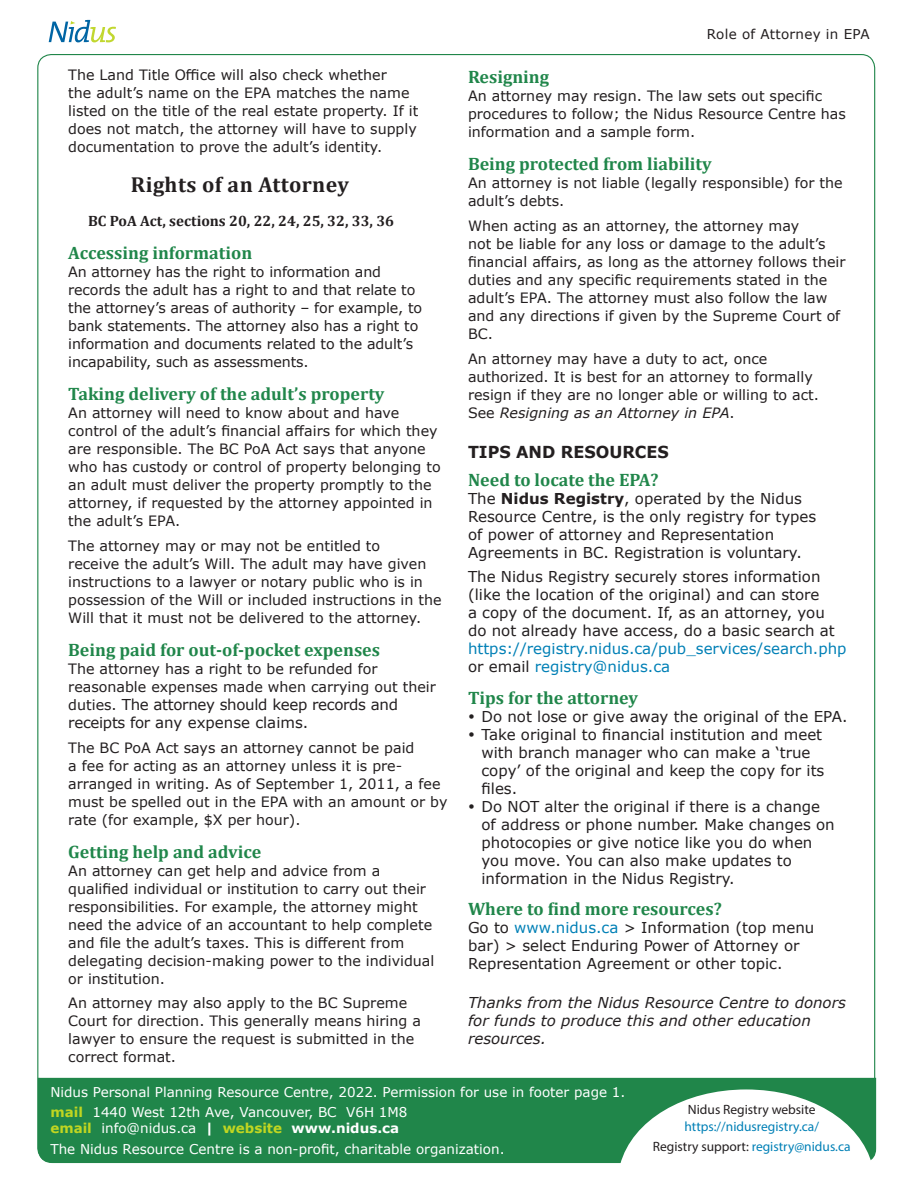
<style>
.page{position:relative;width:918px;height:1188px;background:#fff}
.page>*{position:absolute;margin:0;border:0;box-sizing:border-box;transform-origin:0 0}
.Heading{font:700 21.75px "Cambria";letter-spacing:.02em;color:#231f20}
.Subheading{font:700 18px "Cambria";color:#20864a}
.Subheadings{font:700 18px "Cambria";color:#20864a}
.Notes{font:700 16.5px "Verdana";color:#231f20}
.Subheadings-2{font:15px/18px "Verdana";color:#231f20}
.Body_Text{font:15px/18px "Verdana";color:#231f20}
.Body{font:italic 15px/18px "Verdana";color:#231f20}
.Body-2{font:15px/18px "Verdana";letter-spacing:-.02em;color:#231f20}
.Heading-2{font:700 15px "Cambria";color:#231f20}
.Body-3{font:14.25px/18px "Verdana";color:#231f20}
.t1{font:13.5px "Verdana";color:#fff}
.t2{font:13.5px/20.2px "Myriad Pro";color:#0080b6;text-align:center}
.t3{font:13.5px "Myriad Pro";color:#231f20}
.t4{font:13.5px "Verdana";letter-spacing:.02em;color:#231f20}
.s1{font-size:14.25px}
.s2{font-style:italic}
.s3{font-weight:700}
.s4{color:#0080b6}
.s5{font-weight:700;color:#c1d621}
.s6{color:#231f20}
</style>
<div class="page">
<div style="left:37px;top:1076px;width:840px;height:88px;background:#20864a"></div>
<svg style="left:620px;top:1089px;width:253px;height:75px"></svg>
<svg style="left:49px;top:20px;width:67px;height:22px"></svg>
<p class="Body-3" style="left:68px;top:66px;width:352px">The Land Title Office will also check whether<br>the adult’s name on the EPA matches the name listed on the title of the real estate property. If it does not match, the attorney will have to supply documentation to prove the adult’s identity.</p>
<p class="Heading" style="left:131px;top:170px;width:220px">Rights of an Attorney</p>
<p class="Heading-2" style="left:88px;top:210px;width:308px">BC PoA Act, sections 20, 22, 24, 25, 32, 33, 36</p>
<p class="Subheading" style="left:68px;top:240px;width:185px">Accessing information</p>
<p class="Body-3" style="left:68px;top:263px;width:355px">An attorney has the right to information and records the adult has a right to and that relate to the attorney’s areas of authority – for example, to bank statements. The attorney also has a right to information and documents related to the adult’s incapability, such as assessments.</p>
<p class="Subheading" style="left:68px;top:381px;width:318px">Taking delivery of the adult’s property</p>
<p class="Body-3" style="left:68px;top:404px;width:374px">An attorney will need to know about and have control of the adult’s financial affairs for which they are responsible. The BC PoA Act says that anyone who has custody or control of property belonging to an adult must deliver the property promptly to the attorney, if requested by the attorney appointed in the adult’s EPA.</p>
<p class="Body-3" style="left:68px;top:537px;width:375px">The attorney may or may not be entitled to<br>receive the adult’s Will. The adult may have given instructions to a lawyer or notary public who is in possession of the Will or included instructions in the Will that it must not be delivered to the attorney.</p>
<p class="Subheading" style="left:68px;top:637px;width:313px">Being paid for out-of-pocket expenses</p>
<p class="Body-3" style="left:68px;top:660px;width:369px">The attorney has a right to be refunded for reasonable expenses made when carrying out their</p>
<p class="Body-2" style="left:68px;top:695px;width:331px"><span class="s1">duties.</span> The attorney should keep records and receipts for any expense claims.</p>
<p class="Body-3" style="left:68px;top:738px;width:381px">The BC PoA Act says an attorney cannot be paid<br>a fee for acting as an attorney unless it is pre&shy;arranged in writing. As of September 1, 2011, a fee must be spelled out in the EPA with an amount or by rate (for example, $X per hour).</p>
<p class="Subheading" style="left:68px;top:839px;width:194px">Getting help and advice</p>
<p class="Body-3" style="left:68px;top:861px;width:368px">An attorney can get help and advice from a qualified individual or institution to carry out their responsibilities. For example, the attorney might need the advice of an accountant to help complete and file the adult’s taxes. This is different from delegating decision-making power to the individual or institution.</p>
<p class="Body-3" style="left:68px;top:994px;width:354px">An attorney may also apply to the BC Supreme Court for direction. This generally means hiring a lawyer to ensure the request is submitted in the correct format.</p>
<p class="t4" style="left:707px;top:25px;width:164px">Role of Attorney in EPA</p>
<p class="Subheading" style="left:468px;top:64px;width:83px">Resigning</p>
<p class="Body-3" style="left:468px;top:87px;width:379px">An attorney may resign. The law sets out specific procedures to follow; the Nidus Resource Centre has information and a sample form.</p>
<p class="Subheading" style="left:468px;top:151px;width:245px">Being protected from liability</p>
<p class="Body-3" style="left:468px;top:174px;width:376px">An attorney is not liable (legally responsible) for the adult’s debts.</p>
<p class="Body-3" style="left:468px;top:216px;width:379px">When acting as an attorney, the attorney may<br>not be liable for any loss or damage to the adult’s financial affairs, as long as the attorney follows their duties and any specific requirements stated in the adult’s EPA. The attorney must also follow the law and any directions if given by the Supreme Court of BC.</p>
<p class="Body-3" style="left:468px;top:349px;width:353px">An attorney may have a duty to act, once authorized. It is best for an attorney to formally resign if they are no longer able or willing to act.<br>See <span class="s2">Resigning as an Attorney in EPA</span>.</p>
<p class="Notes" style="left:468px;top:440px;width:202px">TIPS AND RESOURCES</p>
<p class="Subheadings" style="left:468px;top:467px;width:192px">Need to locate the EPA?</p>
<p class="Subheadings-2" style="left:468px;top:489px;width:350px">The <span class="s3">Nidus Registry</span>, operated by the Nidus Resource Centre, is the only registry for types of power of attorney and Representation Agreements in BC. Registration is voluntary.</p>
<p class="Subheadings-2" style="left:468px;top:568px;width:380px">The Nidus Registry securely stores information (like the location of the original) and can store<br>a copy of the document. If, as an attorney, you do not already have access, do a basic search at <span class="s4">https://registry.nidus.ca/pub_services/search.php </span>or email <span class="s4">registry@nidus.ca</span></p>
<p class="Subheadings" style="left:468px;top:685px;width:172px">Tips for the attorney</p>
<p class="Subheadings-2" style="left:482px;top:707px;width:367px">Do not lose or give away the original of the EPA.</p>
<p class="Subheadings-2" style="left:482px;top:725px;width:344px">Take original to financial institution and meet with branch manager who can make a ‘true copy’ of the original and keep the copy for its files.</p>
<p class="Subheadings-2" style="left:482px;top:797px;width:355px">Do NOT alter the original if there is a change of address or phone number. Make changes on photocopies or give notice like you do when you move. You can also make updates to information in the Nidus Registry.</p>
<p class="Subheadings" style="left:468px;top:896px;width:255px">Where to find more resources?</p>
<p class="Body_Text" style="left:468px;top:919px;width:348px">Go to <span class="s4">www.nidus.ca</span> &gt; Information (top menu bar) &gt; select Enduring Power of Attorney or<br>Representation Agreement or other topic.</p>
<p class="Body" style="left:468px;top:993px;width:379px">Thanks from the Nidus Resource Centre to donors for funds to produce this and other education resources.</p>
<p class="t1" style="left:50px;top:1083px;width:576px">Nidus Personal Planning Resource Centre, 2022. Permission for use in footer page 1.</p>
<p class="t1" style="left:50px;top:1103px;width:359px"><span class="s5">mail</span> 1440 West 12th Ave, Vancouver, BC V6H 1M8</p>
<p class="t1" style="left:50px;top:1119px;width:350px"><span class="s5">email</span> info@nidus.ca <span class="s3">|</span> <span class="s5">website</span> <span class="s3">www.nidus.ca</span></p>
<p class="t1" style="left:50px;top:1140px;width:456px">The Nidus Resource Centre is a non-profit, charitable organization.</p>
<p class="t3" style="left:688px;top:1101px;width:129px">Nidus Registry website</p>
<p class="t2" style="left:653px;top:1116px;width:199px">https://nidusregistry.ca/<br><span class="s6">Registry support:</span> registry@nidus.ca</p>
</div>
